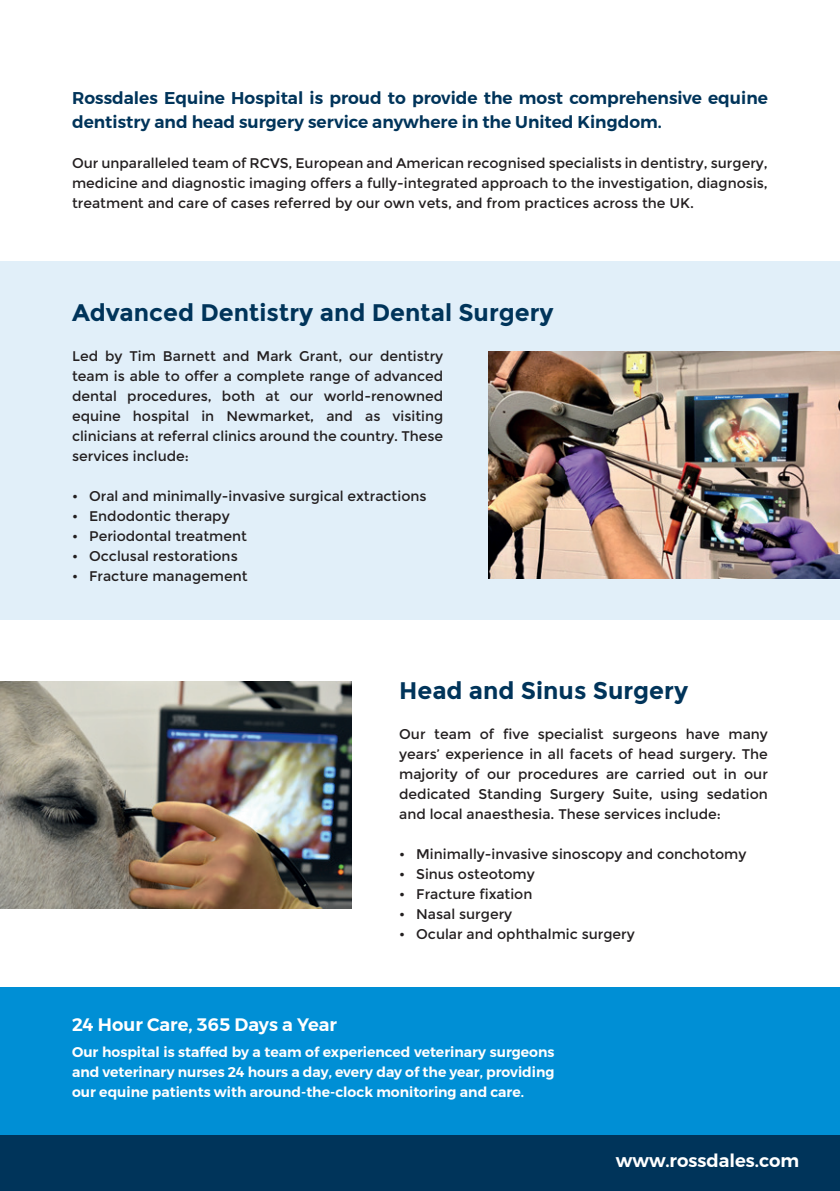
<style>
.page{position:relative;width:840px;height:1191px;background:#fff}
.page>*{position:absolute;margin:0;border:0;box-sizing:border-box;transform-origin:0 0}
.t1{font:700 24px "Montserrat";color:#00345a}
.t2{font:600 18px "Montserrat";color:#fff}
.t3{font:600 17px/24px "Montserrat";color:#00345a}
.t4{font:14px/20px "Montserrat";color:#231f20;text-align:justify}
.t5{font:600 14px/20px "Montserrat";color:#fff;text-align:justify}
</style>
<div class="page">
<div style="left:0;top:1134px;width:839px;height:57px;background:#00345a"></div>
<div style="left:0;top:986px;width:839px;height:148px;background:#008fd5"></div>
<div style="left:0;top:261px;width:839px;height:358px;background:#e1eff9"></div>
<img style="left:488px;top:351px;width:351px;height:227px">
<hr style="left:839px;top:0;width:1px;height:442px;background:#e1eff9">
<hr style="left:839px;top:832px;width:1px;height:302px;background:#e1eff9">
<img style="left:0;top:681px;width:351px;height:227px">
<p class="t3" style="left:72px;top:86px;width:697px">Rossdales Equine Hospital is proud to provide the most comprehensive equine dentistry and head surgery service anywhere in the United Kingdom.</p>
<p class="t4" style="left:72px;top:153px;width:697px">Our unparalleled team of RCVS, European and American recognised specialists in dentistry, surgery, medicine and diagnostic imaging offers a fully-integrated approach to the investigation, diagnosis, treatment and care of cases referred by our own vets, and from practices across the UK.</p>
<h1 class="t1" style="left:72px;top:298px;width:483px">Advanced Dentistry and Dental Surgery</h1>
<p class="t4" style="left:72px;top:346px;width:372px">Led by Tim Barnett and Mark Grant, our dentistry team is able to offer a complete range of advanced dental procedures, both at our world-renowned equine hospital in Newmarket, and as visiting clinicians at referral clinics around the country. These services include:</p>
<p class="t4" style="left:72px;top:486px;width:356px">• Oral and minimally-invasive surgical extractions</p>
<p class="t4" style="left:72px;top:506px;width:159px">• Endodontic therapy</p>
<p class="t4" style="left:72px;top:526px;width:176px">• Periodontal treatment</p>
<p class="t4" style="left:72px;top:546px;width:167px">• Occlusal restorations</p>
<p class="t4" style="left:72px;top:566px;width:177px">• Fracture management</p>
<h1 class="t1" style="left:399px;top:676px;width:290px">Head and Sinus Surgery</h1>
<p class="t4" style="left:399px;top:724px;width:370px">Our team of five specialist surgeons have many years’ experience in all facets of head surgery. The majority of our procedures are carried out in our dedicated Standing Surgery Suite, using sedation and local anaesthesia. These services include:</p>
<p class="t4" style="left:399px;top:844px;width:348px">• Minimally-invasive sinoscopy and conchotomy</p>
<p class="t4" style="left:399px;top:864px;width:137px">• Sinus osteotomy</p>
<p class="t4" style="left:399px;top:884px;width:135px">• Fracture fixation</p>
<p class="t4" style="left:399px;top:904px;width:114px">• Nasal surgery</p>
<p class="t4" style="left:399px;top:924px;width:237px">• Ocular and ophthalmic surgery</p>
<p class="t2" style="left:72px;top:1010px;width:266px">24 Hour Care, 365 Days a Year</p>
<p class="t5" style="left:72px;top:1042px;width:483px">Our hospital is staffed by a team of experienced veterinary surgeons and veterinary nurses 24 hours a day, every day of the year, providing our equine patients with around-the-clock monitoring and care.</p>
<p class="t2" style="left:615px;top:1146px;width:185px">www.rossdales.com</p>
</div>
